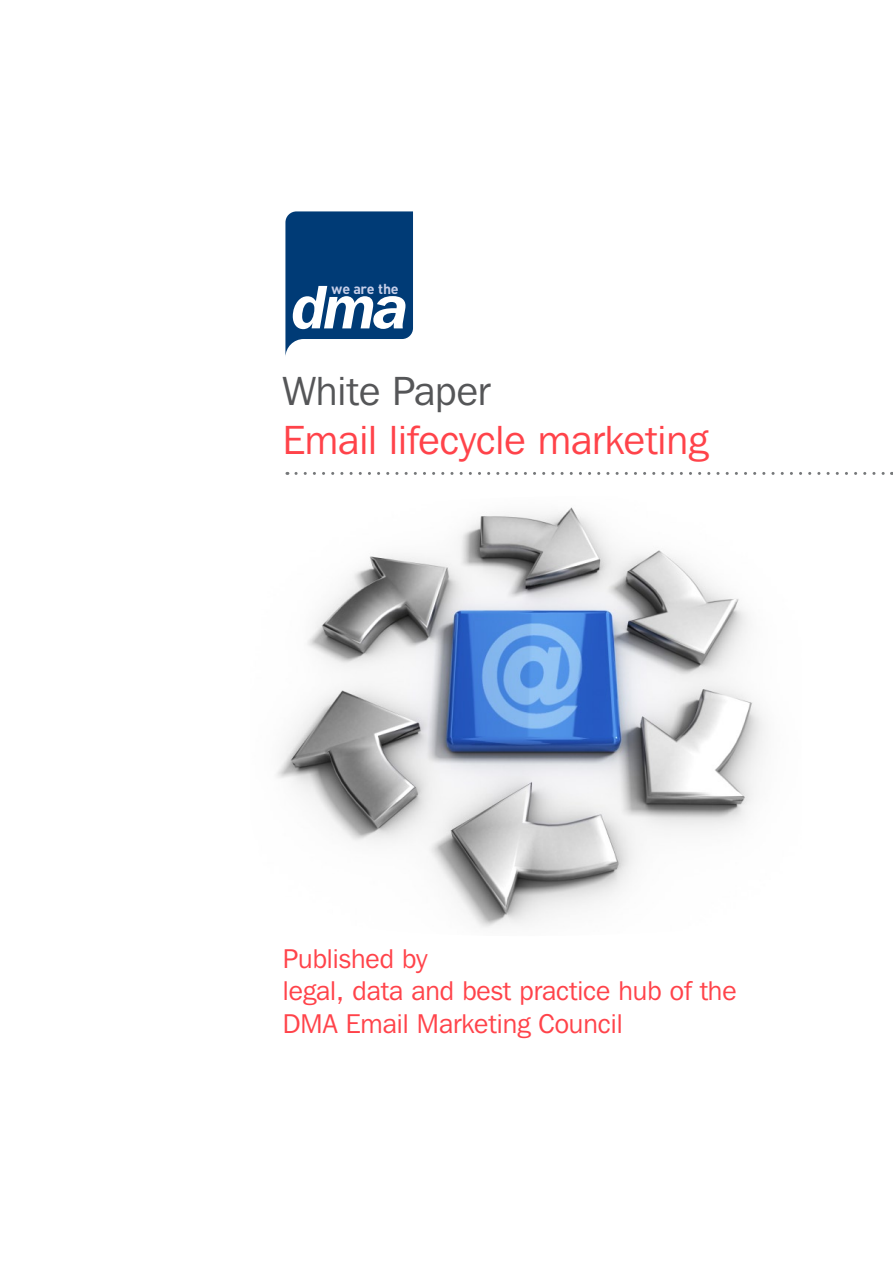
<style>
.page{position:relative;width:893px;height:1263px;background:#fff}
.page>*{position:absolute;margin:0;border:0;box-sizing:border-box;transform-origin:0 0}
.t1{font:italic 600 61.2px "Franklin Gothic IT Cby BT";color:#fff}
.t2{font:40.5px "Franklin Gothic IT Cby BT";color:#ff434a}
.t3{font:40.5px "Franklin Gothic IT Cby BT";color:#555658}
.t4{font:27px/32.4px "Franklin Gothic IT Cby BT";color:#ff434a}
.t5{font:700 14.25px "DIN";color:#c7cfe9}
</style>
<div class="page">
<img style="left:276px;top:507px;width:489px;height:421px">
<svg style="left:296px;top:472px;width:596px;height:3px"></svg>
<svg style="left:285px;top:211px;width:128px;height:145px;background:#215487"></svg>
<p class="t5" style="left:331px;top:279px;width:69px">we are the</p>
<h1 class="t1" style="left:292px;top:269px;width:118px">dma</h1>
<h2 class="t3" style="left:283px;top:366px;width:209px">White Paper</h2>
<h2 class="t2" style="left:283px;top:415px;width:427px">Email lifecycle marketing</h2>
<p class="t4" style="left:283px;top:942px;width:455px">Published by<br>legal, data and best practice hub of the<br>DMA Email Marketing Council</p>
</div>
